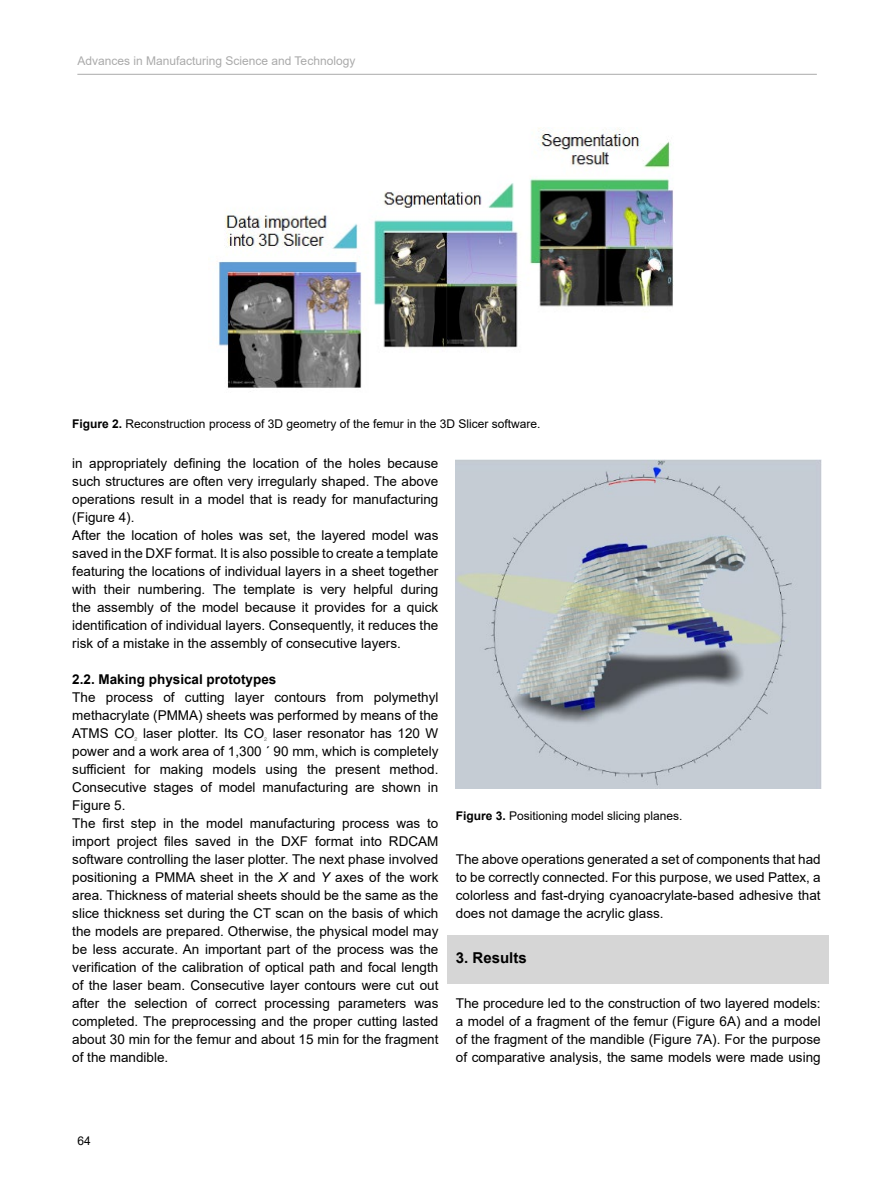
<style>
.page{position:relative;width:893px;height:1191px;background:#fff}
.page>*{position:absolute;margin:0;border:0;box-sizing:border-box;transform-origin:0 0}
.t1{font:700 15px "Arial";color:#000}
.t2{font:13.5px/18px "Arial";color:#000;text-align:justify}
.t3{font:700 13.5px "Arial";color:#000}
.t4{font:12px "Arial";color:#000}
.t5{font:12px "Arial";color:#aaa}
.t6{font:5.25px "Switzer EFN";color:#706f6f}
.s1{font-weight:700}
.s2{font-style:italic}
</style>
<div class="page">
<hr style="left:77px;top:74px;width:740px;height:1px;background:#aaa">
<div style="left:447px;top:935px;width:382px;height:48px;background:#d6d6d6"></div>
<img style="left:216px;top:128px;width:458px;height:261px">
<img style="left:455px;top:459px;width:366px;height:329px">
<p class="t5" style="left:77px;top:53px;width:279px">Advances in Manufacturing Science and Technology</p>
<p class="t4" style="left:72px;top:415px;width:470px"><span class="s1">Figure 2.</span> Reconstruction process of 3D geometry of the femur in the 3D Slicer software.</p>
<p class="t2" style="left:72px;top:454px;width:368px;text-align:left">in appropriately defining the location of the holes because such structures are often very irregularly shaped. The above operations result in a model that is ready for manufacturing (Figure 4).<br>After the location of holes was set, the layered model was saved in the DXF format. It is also possible to create a template featuring the locations of individual layers in a sheet together with their numbering. The template is very helpful during the assembly of the model because it provides for a quick identification of individual layers. Consequently, it reduces the risk of a mistake in the assembly of consecutive layers.</p>
<p class="t3" style="left:72px;top:670px;width:206px">2.2. Making physical prototypes</p>
<p class="t2" style="left:72px;top:688px;width:368px">The process of cutting layer contours from polymethyl methacrylate (PMMA) sheets was performed by means of the ATMS CO</p>
<p class="t6" style="left:135px;top:736px;width:4px">2</p>
<p class="t2" style="left:143px;top:724px;width:123px">laser plotter. Its CO</p>
<p class="t6" style="left:264px;top:736px;width:4px">2</p>
<p class="t2" style="left:72px;top:724px;width:368px;text-align:left;text-indent:200px">laser resonator has 120 W power and a work area of 1,300 ´ 90 mm, which is completely sufficient for making models using the present method.<br>Consecutive stages of model manufacturing are shown in Figure 5.<br>The first step in the model manufacturing process was to import project files saved in the DXF format into RDCAM software controlling the laser plotter. The next phase involved positioning a PMMA sheet in the <span class="s2">X</span> and <span class="s2">Y</span> axes of the work area. Thickness of material sheets should be the same as the slice thickness set during the CT scan on the basis of which the models are prepared. Otherwise, the physical model may be less accurate. An important part of the process was the verification of the calibration of optical path and focal length of the laser beam. Consecutive layer contours were cut out after the selection of correct processing parameters was completed. The preprocessing and the proper cutting lasted about 30 min for the femur and about 15 min for the fragment of the mandible.</p>
<p class="t4" style="left:456px;top:807px;width:228px"><span class="s1">Figure 3.</span> Positioning model slicing planes.</p>
<p class="t2" style="left:456px;top:850px;width:366px">The above operations generated a set of components that had to be correctly connected. For this purpose, we used Pattex, a colorless and fast-drying cyanoacrylate-based adhesive that does not damage the acrylic glass.</p>
<p class="t1" style="left:456px;top:947px;width:72px">3. Results</p>
<p class="t2" style="left:456px;top:994px;width:366px">The procedure led to the construction of two layered models: a model of a fragment of the femur (Figure 6A) and a model of the fragment of the mandible (Figure 7A). For the purpose of comparative analysis, the same models were made using</p>
<p class="t4" style="left:78px;top:1132px;width:15px">64</p>
</div>
